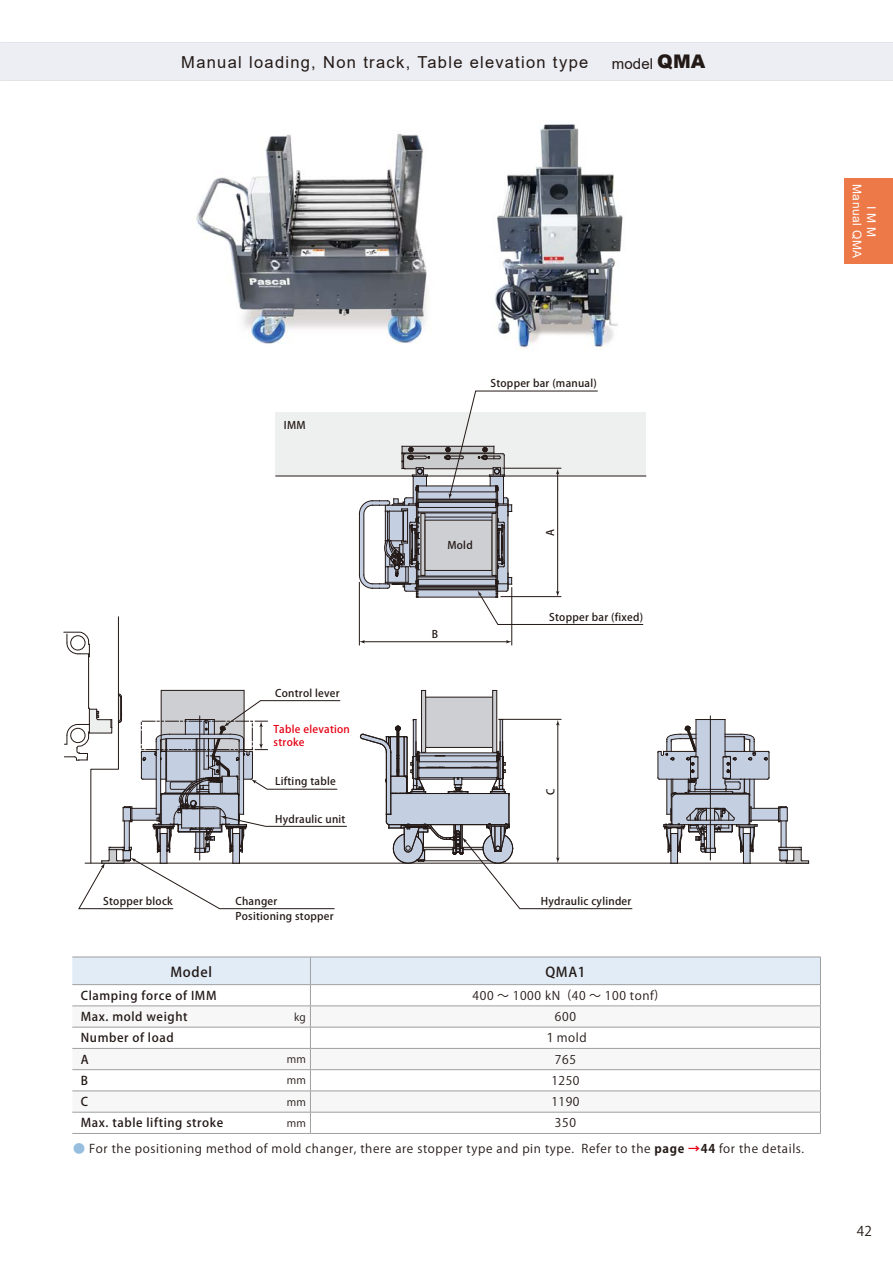
<style>
.page{position:relative;width:893px;height:1263px;background:#fff}
.page>*{position:absolute;margin:0;border:0;box-sizing:border-box;transform-origin:0 0}
.t1{font:16.5px "Arial";letter-spacing:.08em;color:#231916}
.t2{font:15px "Arial";letter-spacing:.005em;color:#231916}
.t3{font:13.5px "Koz Go Pro Medium 90 msp RKSJ H";letter-spacing:.05em;color:#231916}
.t4{font:13.5px "Koz Go Pro Regular 90 msp RKSJ H";color:#231916}
.t5{font:12px "Koz Go Pro Regular 90 msp RKSJ H";letter-spacing:.05em;color:#231916}
.t6{font:12px "Koz Go Pro Medium 90 msp RKSJ H";letter-spacing:.05em;color:#231916}
.t7{font:12px/14.2px "Arial";letter-spacing:.05em;color:#fff;text-align:center}
.t8{font:10.5px/15px "Koz Go Pro Medium 90 msp RKSJ H";letter-spacing:.025em;color:#231916}
.t9{font:10.5px/13.5px "Koz Go Pro Medium 90 msp RKSJ H";letter-spacing:.025em;color:#e60013}
.t10{font:10.5px "Koz Go Pro Regular 90 msp RKSJ H";letter-spacing:.025em;color:#231916}
.s1{font-weight:900;font-size:18.75px}
.s2{color:#97bede}
.s3{font-family:"Koz Go Pro Bold 90 msp RKSJ H"}
.s4{font-family:"Koz Go Pro Bold 90 msp RKSJ H";color:#e60013}
</style>
<div class="page">
<div style="left:276px;top:412px;width:370px;height:64px;background:#eeefef"></div>
<hr style="left:276px;top:476px;width:370px;height:1px;background:#231916">
<hr style="left:85px;top:863px;width:723px;height:1px;background:#231916">
<svg style="left:359px;top:690px;width:149px;height:47px"></svg>
<svg style="left:657px;top:719px;width:152px;height:145px"></svg>
<hr style="left:511px;top:587px;width:1px;height:58px;background:#231916">
<hr style="left:359px;top:582px;width:1px;height:63px;background:#231916">
<hr style="left:363px;top:641px;width:145px;height:1px;background:#231916">
<svg style="left:506px;top:640px;width:6px;height:3px"></svg>
<svg style="left:359px;top:640px;width:6px;height:3px"></svg>
<hr style="left:710px;top:716px;width:1px;height:144px;background:#231916">
<img style="left:196px;top:134px;width:231px;height:210px">
<img style="left:495px;top:124px;width:128px;height:225px">
<svg style="left:360px;top:719px;width:273px;height:190px"></svg>
<svg style="left:63px;top:616px;width:284px;height:293px"></svg>
<svg style="left:359px;top:391px;width:284px;height:234px"></svg>
<div style="left:0;top:43px;width:893px;height:38px;background:#eceef3"></div>
<svg style="left:0;top:42px;width:893px;height:1px"></svg>
<hr style="left:0;top:43px;width:893px;height:1px;background:#d1d3d4">
<hr style="left:0;top:81px;width:893px;height:1px;background:#d1d3d4">
<hr style="left:310px;top:1133px;width:511px;height:1px;background:#9f9fa0">
<hr style="left:72px;top:1133px;width:238px;height:1px;background:#9f9fa0">
<svg style="left:72px;top:957px;width:749px;height:176px"></svg>
<div style="left:844px;top:179px;width:49px;height:85px;background:#ee7948"></div>
<h1 class="t1" style="left:181px;top:53px;width:409px">Manual loading, Non track, Table elevation type</h1>
<p class="t2" style="left:612px;top:55px;width:95px">model <span class="s1">QMA</span></p>
<p class="t8" style="left:284px;top:419px;width:23px">IMM</p>
<p class="t8" style="left:103px;top:895px;width:71px">Stopper block</p>
<p class="t8" style="left:275px;top:687px;width:66px">Control lever</p>
<p class="t9" style="left:274px;top:723px;width:78px">Table elevation stroke</p>
<p class="t8" style="left:275px;top:775px;width:62px">Lifting table</p>
<p class="t8" style="left:275px;top:813px;width:72px">Hydraulic unit</p>
<p class="t8" style="left:235px;top:895px;width:100px">Changer<br>Positioning stopper</p>
<p class="t8" style="left:490px;top:377px;width:108px">Stopper bar (manual)</p>
<p class="t8" style="left:447px;top:539px;width:27px">Mold</p>
<p class="t8" style="left:432px;top:628px;width:8px">B</p>
<p class="t8" style="left:544px;top:536px;width:8px;rotate:-90deg">A</p>
<p class="t8" style="left:549px;top:611px;width:95px">Stopper bar (fixed)</p>
<p class="t8" style="left:544px;top:795px;width:8px;rotate:-90deg">C</p>
<p class="t8" style="left:541px;top:895px;width:92px">Hydraulic cylinder</p>
<p class="t3" style="left:170px;top:967px;width:43px">Model</p>
<p class="t3" style="left:545px;top:967px;width:42px">QMA1</p>
<p class="t6" style="left:81px;top:991px;width:137px">Clamping force of IMM</p>
<p class="t5" style="left:473px;top:991px;width:187px">400 ～ 1000 kN (40 ～ 100 tonf)</p>
<p class="t6" style="left:81px;top:1012px;width:108px">Max. mold weight</p>
<p class="t10" style="left:294px;top:1013px;width:13px">kg</p>
<p class="t5" style="left:555px;top:1012px;width:23px">600</p>
<p class="t6" style="left:81px;top:1033px;width:94px">Number of load</p>
<p class="t5" style="left:544px;top:1033px;width:44px">１mold</p>
<p class="t6" style="left:81px;top:1055px;width:9px">A</p>
<p class="t10" style="left:287px;top:1055px;width:21px">mm</p>
<p class="t5" style="left:555px;top:1055px;width:23px">765</p>
<p class="t6" style="left:81px;top:1076px;width:9px">B</p>
<p class="t10" style="left:287px;top:1076px;width:21px">mm</p>
<p class="t5" style="left:551px;top:1076px;width:30px">1250</p>
<p class="t6" style="left:81px;top:1097px;width:9px">C</p>
<p class="t10" style="left:287px;top:1098px;width:21px">mm</p>
<p class="t5" style="left:551px;top:1097px;width:30px">1190</p>
<p class="t6" style="left:81px;top:1118px;width:144px">Max. table lifting stroke</p>
<p class="t10" style="left:287px;top:1119px;width:21px">mm</p>
<p class="t5" style="left:555px;top:1118px;width:23px">350</p>
<p class="t5" style="left:73px;top:1144px;width:732px"><span class="s2">●</span> For the positioning method of mold changer, there are stopper type and pin type. Refer to the <span class="s3">page</span> <span class="s4">→</span><span class="s3">44</span> for the details.</p>
<p class="t7" style="left:878px;top:184px;width:76px;rotate:90deg">IMM<br>Manual QMA</p>
<p class="t4" style="left:857px;top:1226px;width:16px">42</p>
</div>
